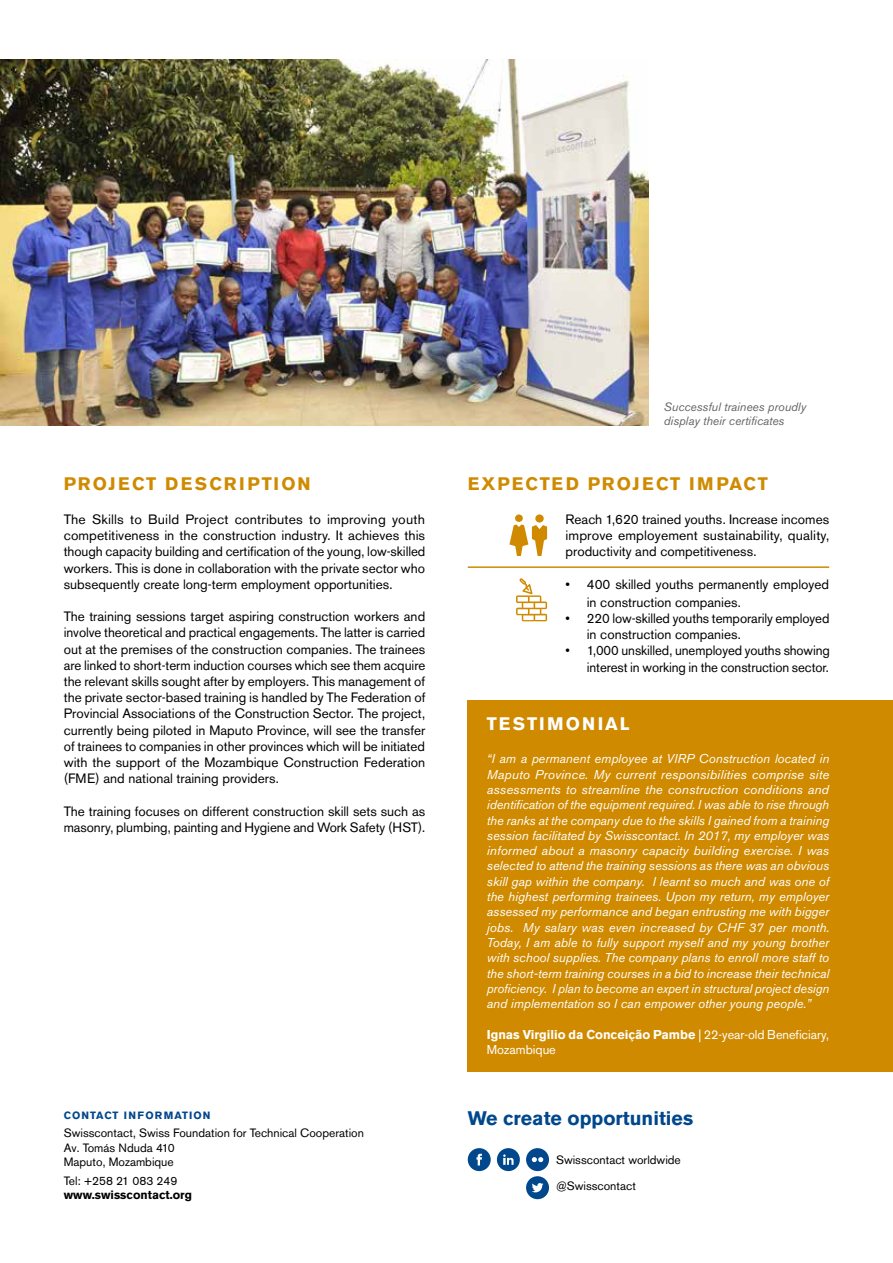
<style>
.page{position:relative;width:893px;height:1263px;background:#fff}
.page>*{position:absolute;margin:0;border:0;box-sizing:border-box;transform-origin:0 0}
.t1{font:700 19.5px "Akzidenz Grotesk BQ";color:#00478c}
.t2{font:700 18px "Akzidenz Grotesk BQ";letter-spacing:.12em;color:#cf8a00}
.t3{font:700 18px "Akzidenz Grotesk BQ";letter-spacing:.1em;color:#fff}
.t4{font:13.5px/16.2px "Akzidenz Grotesk BQ";color:#000;text-align:justify}
.t5{font:italic 12.75px/15.3px "Akzidenz Grotesk BQ";color:#fff;text-align:justify}
.t6{font:12.75px/15.3px "Akzidenz Grotesk BQ";color:#fff}
.t7{font:12px/14.4px "Akzidenz Grotesk BQ";color:#000}
.t8{font:italic 12px/14.4px "Akzidenz Grotesk BQ";color:#636466}
.t9{font:700 12px "Akzidenz Grotesk BQ";color:#000}
.t10{font:700 10.5px "Akzidenz Grotesk BQ";letter-spacing:.1em;color:#00478c}
.s1{font-weight:700}
</style>
<div class="page">
<img style="left:0;top:60px;width:648px;height:365px">
<div style="left:468px;top:701px;width:425px;height:370px;background:#cf8a00"></div>
<div style="left:468px;top:1148px;width:23px;height:23px;background:#00478c;border-radius:50%"></div>
<svg style="left:476px;top:1154px;width:6px;height:11px"></svg>
<div style="left:497px;top:1148px;width:23px;height:23px;background:#00478c;border-radius:50%"></div>
<svg style="left:503px;top:1154px;width:11px;height:11px"></svg>
<div style="left:526px;top:1148px;width:23px;height:23px;background:#00478c;border-radius:50%"></div>
<svg style="left:532px;top:1157px;width:11px;height:5px"></svg>
<div style="left:526px;top:1176px;width:23px;height:23px;background:#00478c;border-radius:50%"></div>
<svg style="left:532px;top:1183px;width:11px;height:9px"></svg>
<div style="left:515px;top:514px;width:8px;height:8px;background:#cf8a00;border-radius:50%"></div>
<svg style="left:509px;top:524px;width:38px;height:32px"></svg>
<div style="left:535px;top:514px;width:9px;height:9px;background:#cf8a00;border-radius:50%"></div>
<hr style="left:468px;top:566px;width:361px;height:2px;background:#cf8a00">
<svg style="left:516px;top:578px;width:31px;height:43px"></svg>
<h2 class="t2" style="left:64px;top:473px;width:248px">PROJECT DESCRIPTION</h2>
<p class="t4" style="left:64px;top:511px;width:363px">The Skills to Build Project contributes to improving youth competitiveness in the construction industry. It achieves this though capacity building and certification of the young, low-skilled workers. This is done in collaboration with the private sector who subsequently create long-term employment opportunities.</p>
<p class="t4" style="left:64px;top:608px;width:363px">The training sessions target aspiring construction workers and involve theoretical and practical engagements. The latter is carried out at the premises of the construction companies. The trainees are linked to short-term induction courses which see them acquire the relevant skills sought after by employers. This management of the private sector-based training is handled by The Federation of Provincial Associations of the Construction Sector. The project, currently being piloted in Maputo Province, will see the transfer of trainees to companies in other provinces which will be initiated with the support of the Mozambique Construction Federation (FME) and national training providers.</p>
<p class="t4" style="left:64px;top:803px;width:363px">The training focuses on different construction skill sets such as masonry, plumbing, painting and Hygiene and Work Safety (HST).</p>
<p class="t10" style="left:64px;top:1109px;width:148px">CONTACT INFORMATION</p>
<p class="t7" style="left:64px;top:1126px;width:302px">Swisscontact, Swiss Foundation for Technical Cooperation<br>Av. Tomás Nduda 410<br>Maputo, Mozambique</p>
<p class="t7" style="left:64px;top:1173px;width:115px">Tel: +258 21 083 249</p>
<p class="t9" style="left:64px;top:1188px;width:130px">www.swisscontact.org</p>
<p class="t8" style="left:664px;top:399px;width:144px">Successful trainees proudly display their certificates</p>
<h2 class="t2" style="left:468px;top:473px;width:302px">EXPECTED PROJECT IMPACT</h2>
<p class="t4" style="left:566px;top:511px;width:265px">Reach 1,620 trained youths. Increase incomes improve employement sustainability, quality, productivity and competitiveness.</p>
<p class="t4" style="left:587px;top:575px;width:244px;line-height:18px;text-indent:-21px">• 400 skilled youths permanently employed in construction companies.</p>
<p class="t4" style="left:587px;top:610px;width:244px;text-indent:-21px">• 220 low-skilled youths temporarily employed in construction companies.</p>
<p class="t4" style="left:566px;top:643px;width:266px;text-align:right">• 1,000 unskilled, unemployed youths showing interest in working in the construction sector.</p>
<h2 class="t3" style="left:487px;top:713px;width:144px">TESTIMONIAL</h2>
<p class="t5" style="left:487px;top:751px;width:344px">“I am a permanent employee at VIRP Construction located in Maputo Province. My current responsibilities comprise site assessments to streamline the construction conditions and identification of the equipment required. I was able to rise through the ranks at the company due to the skills I gained from a training session facilitated by Swisscontact. In 2017, my employer was informed about a masonry capacity building exercise. I was selected to attend the training sessions as there was an obvious skill gap within the company. I learnt so much and was one of the highest performing trainees. Upon my return, my employer assessed my performance and began entrusting me with bigger jobs. My salary was even increased by CHF 37 per month.<br>Today, I am able to fully support myself and my young brother with school supplies. The company plans to enroll more staff to the short-term training courses in a bid to increase their technical proficiency. I plan to become an expert in structural project design and implementation so I can empower other young people.”</p>
<p class="t6" style="left:487px;top:1027px;width:344px"><span class="s1">Ignas Virgilio da Conceição Pambe</span> | 22-year-old Beneficiary,<br>Mozambique</p>
<h1 class="t1" style="left:468px;top:1107px;width:227px">We create opportunities</h1>
<p class="t7" style="left:556px;top:1147px;width:126px;line-height:26.1px">Swisscontact worldwide @Swisscontact</p>
</div>
